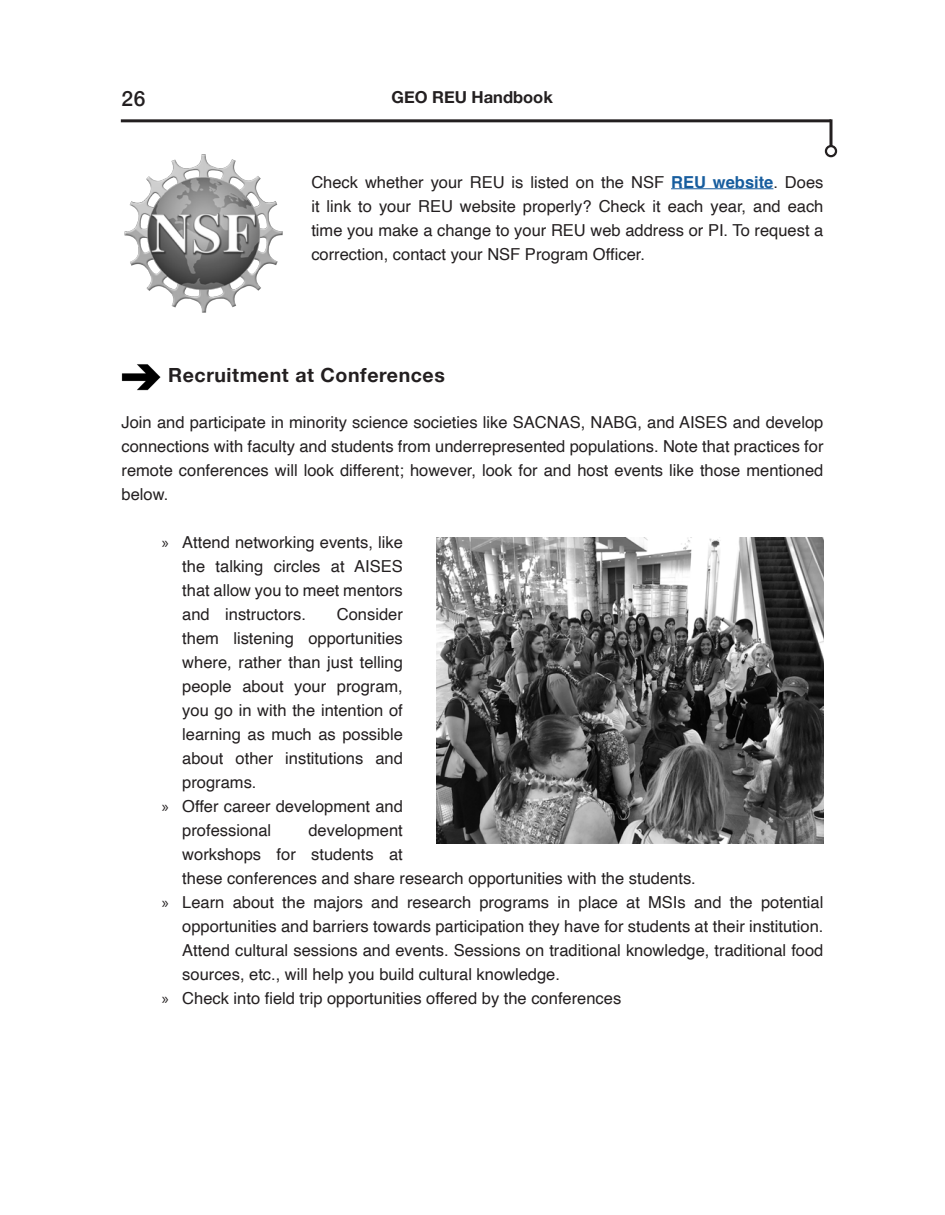
<style>
.page{position:relative;width:945px;height:1215px;background:#fff}
.page>*{position:absolute;margin:0;border:0;box-sizing:border-box;transform-origin:0 0}
.t1{font:500 21px "Helvetica Neue";color:#231f20}
.Section_Header{font:700 19.5px "Helvetica Neue";letter-spacing:.03em;color:#231f20}
.t2{font:16.5px/24px "Helvetica";color:#231f20;text-align:justify}
.t3{font:700 16.5px "Helvetica Neue";color:#231f20}
.s1{font-weight:700;color:#175d9e}
.s2{font-family:"Myriad Pro"}
</style>
<div class="page">
<hr style="left:121px;top:119px;width:710px;height:3px;background:#231f20">
<div style="left:825px;top:145px;width:12px;height:12px;border:2px solid #231f20;border-radius:50%"></div>
<hr style="left:830px;top:119px;width:2px;height:27px;background:#231f20">
<hr style="left:671px;top:188px;width:102px;height:1px;background:#175d9e">
<img style="left:124px;top:154px;width:159px;height:159px">
<img style="left:121px;top:364px;width:40px;height:27px">
<img style="left:437px;top:538px;width:387px;height:306px">
<p class="t1" style="left:122px;top:82px;width:25px">26</p>
<p class="t3" style="left:392px;top:85px;width:163px">GEO REU Handbook</p>
<p class="t2" style="left:311px;top:170px;width:514px">Check whether your REU is listed on the NSF <span class="s1">REU website</span>. Does it link to your REU website properly? Check it each year, and each time you make a change to your REU web address or PI. To request a correction, contact your NSF Program Officer.</p>
<p class="Section_Header" style="left:168px;top:359px;width:278px">Recruitment at Conferences</p>
<p class="t2" style="left:122px;top:410px;width:704px">Join and participate in minority science societies like SACNAS, NABG, and AISES and develop connections with faculty and students from underrepresented populations. Note that practices for remote conferences will look different; however, look for and host events like those mentioned below.</p>
<p class="t2" style="left:182px;top:530px;width:222px;text-indent:-20px"><span class="s2">»</span> Attend networking events, like the talking circles at AISES that allow you to meet mentors and instructors.</p>
<p class="t2" style="left:182px;top:602px;width:222px;text-indent:155px">Consider them listening opportunities where, rather than just telling people about your program, you go in with the intention of learning as much as possible about other institutions and programs.</p>
<p class="t2" style="left:182px;top:794px;width:222px;text-indent:-20px"><span class="s2">»</span> Offer career development and professional</p>
<p class="t2" style="left:182px;top:818px;width:515px;text-align:left;text-indent:126px">development<br>workshops for students at<br>these conferences and share research opportunities with the students.</p>
<p class="t2" style="left:182px;top:890px;width:643px;text-indent:-20px"><span class="s2">»</span> Learn about the majors and research programs in place at MSIs and the potential opportunities and barriers towards participation they have for students at their institution.<br>Attend cultural sessions and events. Sessions on traditional knowledge, traditional food sources, etc., will help you build cultural knowledge.</p>
<p class="t2" style="left:162px;top:986px;width:461px"><span class="s2">»</span> Check into field trip opportunities offered by the conferences</p>
</div>
